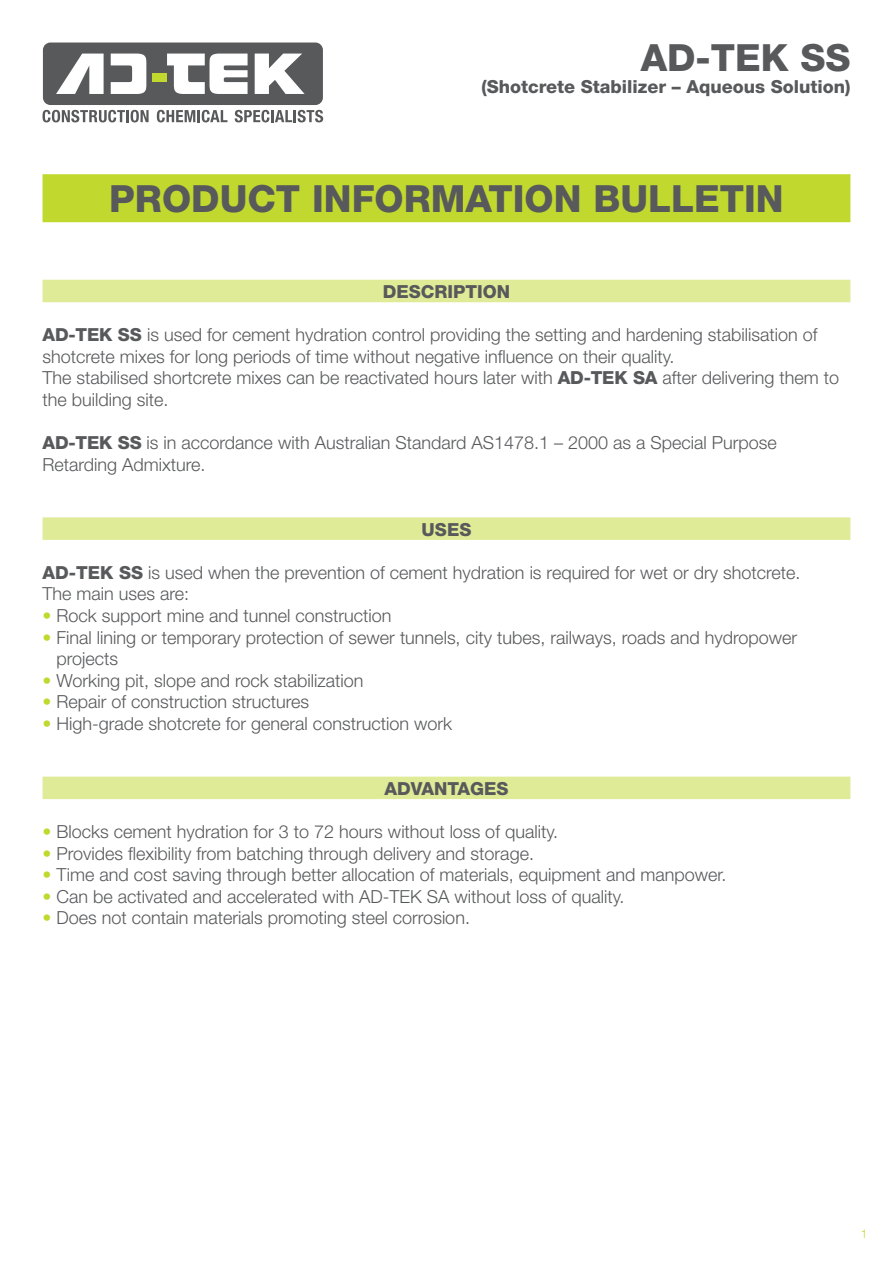
<style>
.page{position:relative;width:893px;height:1263px;background:#fff}
.page>*{position:absolute;margin:0;border:0;box-sizing:border-box;transform-origin:0 0}
.t1{font:800 37.5px "Helvetica Neue";color:#58595b}
.t2{font:300 18px/21.6px "Helvetica Neue";color:#58595b}
.t3{font:800 18px "Helvetica Neue";color:#58595b}
.t4{font:300 12px "Helvetica Neue";color:#c1d82f}
.s1{font-weight:800}
.s2{color:#c1d82f}
</style>
<div class="page">
<div style="left:43px;top:174px;width:807px;height:48px;background:#c1d82f"></div>
<div style="left:43px;top:280px;width:807px;height:22px;background:#e0eb97"></div>
<div style="left:43px;top:517px;width:807px;height:23px;background:#e0eb97"></div>
<div style="left:43px;top:777px;width:807px;height:22px;background:#e0eb97"></div>
<svg style="left:43px;top:43px;width:280px;height:79px"></svg>
<h1 class="t1" style="left:641px;top:36px;width:211px">AD-TEK SS</h1>
<p class="t3" style="left:481px;top:76px;width:371px">(Shotcrete Stabilizer – Aqueous Solution)</p>
<h1 class="t1" style="left:109px;top:176px;width:676px">PRODUCT INFORMATION BULLETIN</h1>
<p class="t3" style="left:383px;top:281px;width:129px">DESCRIPTION</p>
<p class="t2" style="left:43px;top:324px;width:798px"><span class="s1">AD-TEK SS</span> is used for cement hydration control providing the setting and hardening stabilisation of shotcrete mixes for long periods of time without negative influence on their quality.<br>The stabilised shortcrete mixes can be reactivated hours later with <span class="s1">AD-TEK SA</span> after delivering them to the building site.</p>
<p class="t2" style="left:43px;top:432px;width:736px"><span class="s1">AD-TEK SS</span> is in accordance with Australian Standard AS1478.1 – 2000 as a Special Purpose<br>Retarding Admixture.</p>
<p class="t3" style="left:422px;top:518px;width:51px">USES</p>
<p class="t2" style="left:43px;top:561px;width:759px"><span class="s1">AD-TEK SS</span> is used when the prevention of cement hydration is required for wet or dry shotcrete.<br>The main uses are:</p>
<p class="t2" style="left:43px;top:604px;width:351px"><span class="s2">•</span> Rock support mine and tunnel construction</p>
<p class="t2" style="left:57px;top:626px;width:742px;text-indent:-14px"><span class="s2">•</span> Final lining or temporary protection of sewer tunnels, city tubes, railways, roads and hydropower projects</p>
<p class="t2" style="left:43px;top:669px;width:323px"><span class="s2">•</span> Working pit, slope and rock stabilization</p>
<p class="t2" style="left:43px;top:691px;width:268px"><span class="s2">•</span> Repair of construction structures</p>
<p class="t2" style="left:43px;top:712px;width:411px"><span class="s2">•</span> High-grade shotcrete for general construction work</p>
<p class="t3" style="left:384px;top:778px;width:126px">ADVANTAGES</p>
<p class="t2" style="left:43px;top:820px;width:517px"><span class="s2">•</span> Blocks cement hydration for 3 to 72 hours without loss of quality.</p>
<p class="t2" style="left:43px;top:842px;width:493px"><span class="s2">•</span> Provides flexibility from batching through delivery and storage.</p>
<p class="t2" style="left:43px;top:864px;width:685px"><span class="s2">•</span> Time and cost saving through better allocation of materials, equipment and manpower.</p>
<p class="t2" style="left:43px;top:885px;width:583px"><span class="s2">•</span> Can be activated and accelerated with AD-TEK SA without loss of quality.</p>
<p class="t2" style="left:43px;top:907px;width:429px"><span class="s2">•</span> Does not contain materials promoting steel corrosion.</p>
<p class="t4" style="left:861px;top:1227px;width:8px">1</p>
</div>
